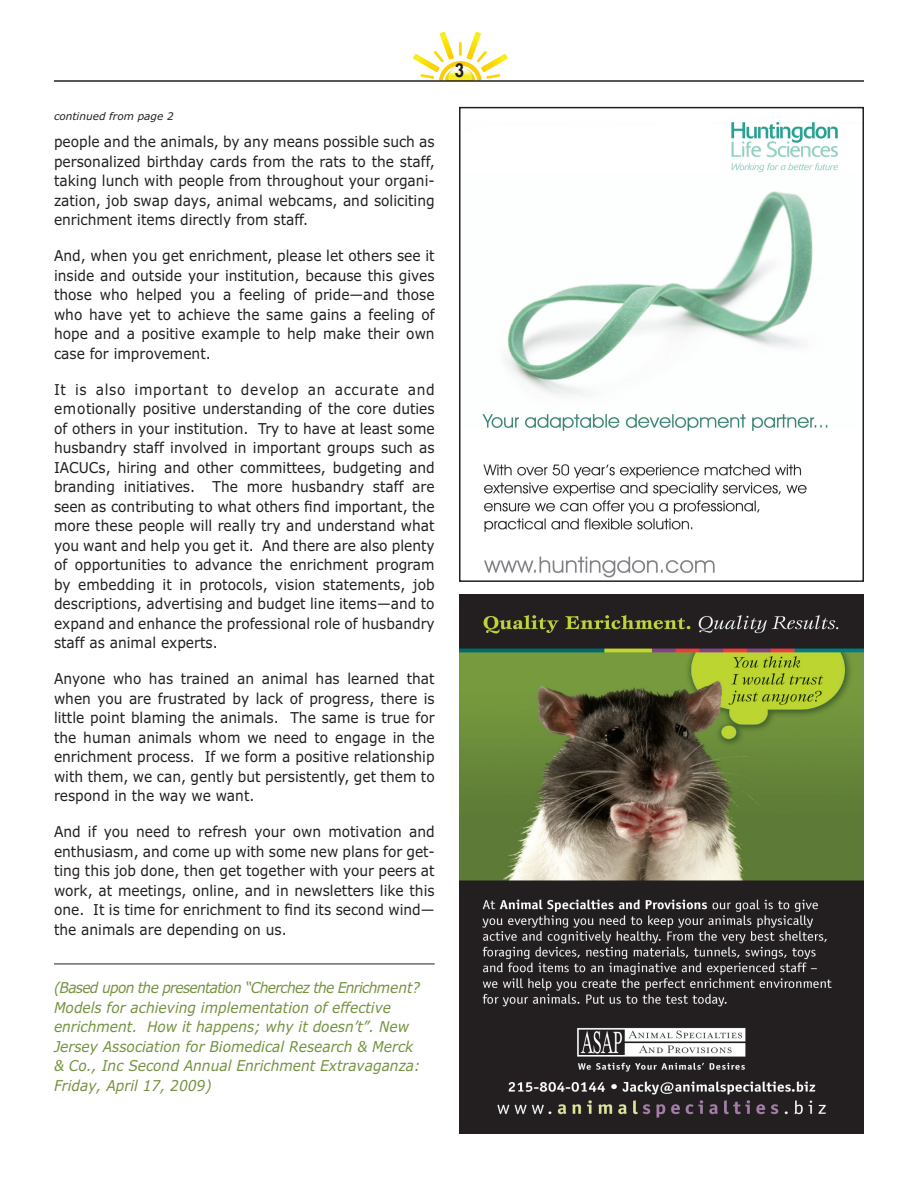
<style>
.page{position:relative;width:918px;height:1188px;background:#fff}
.page>*{position:absolute;margin:0;border:0;box-sizing:border-box;transform-origin:0 0}
.t1{font:800 18px "Futura";color:#231f20;scale:.9 1}
.t2{font:15px/19.5px "Verdana";color:#231f20;text-align:justify;scale:.92 1}
.t3{font:italic 15px/19.5px "Verdana";color:#749341;scale:.92 1}
.t4{font:italic 10.5px "Verdana";color:#231f20}
</style>
<div class="page">
<svg style="left:413px;top:32px;width:95px;height:48px"></svg>
<img style="left:459px;top:594px;width:405px;height:540px">
<hr style="left:54px;top:964px;width:381px;height:1px;background:#231f20">
<hr style="left:54px;top:80px;width:810px;height:2px;background:#231f20">
<img style="left:482px;top:122px;width:356px;height:456px">
<div style="left:459px;top:107px;width:405px;height:475px;border:2px solid #231f20"></div>
<p class="t4" style="left:54px;top:110px;width:121px">continued from page 2</p>
<p class="t2" style="left:54px;top:132px;width:415px">people and the animals, by any means possible such as personalized birthday cards from the rats to the staff, taking lunch with people from throughout your organi&shy;zation, job swap days, animal webcams, and soliciting enrichment items directly from staff.</p>
<p class="t2" style="left:54px;top:246px;width:415px">And, when you get enrichment, please let others see it inside and outside your institution, because this gives those who helped you a feeling of pride—and those who have yet to achieve the same gains a feeling of hope and a positive example to help make their own case for improvement.</p>
<p class="t2" style="left:54px;top:379px;width:415px">It is also important to develop an accurate and emotionally positive understanding of the core duties of others in your institution. Try to have at least some husbandry staff involved in important groups such as IACUCs, hiring and other committees, budgeting and branding initiatives. The more husbandry staff are seen as contributing to what others find important, the more these people will really try and understand what you want and help you get it. And there are also plenty of opportunities to advance the enrichment program by embedding it in protocols, vision statements, job descriptions, advertising and budget line items—and to expand and enhance the professional role of husbandry staff as animal experts.</p>
<p class="t2" style="left:54px;top:669px;width:415px">Anyone who has trained an animal has learned that when you are frustrated by lack of progress, there is little point blaming the animals. The same is true for the human animals whom we need to engage in the enrichment process. If we form a positive relationship with them, we can, gently but persistently, get them to respond in the way we want.</p>
<p class="t2" style="left:54px;top:822px;width:415px">And if you need to refresh your own motivation and enthusiasm, and come up with some new plans for get&shy;ting this job done, then get together with your peers at work, at meetings, online, and in newsletters like this one. It is time for enrichment to find its second wind— the animals are depending on us.</p>
<p class="t3" style="left:54px;top:978px;width:400px">(Based upon the presentation “Cherchez the Enrichment?<br>Models for achieving implementation of effective enrichment. How it happens; why it doesn’t”. New Jersey Association for Biomedical Research &amp; Merck &amp; Co., Inc Second Annual Enrichment Extravaganza:<br>Friday, April 17, 2009)</p>
<p class="t1" style="left:455px;top:59px;width:12px">3</p>
</div>
